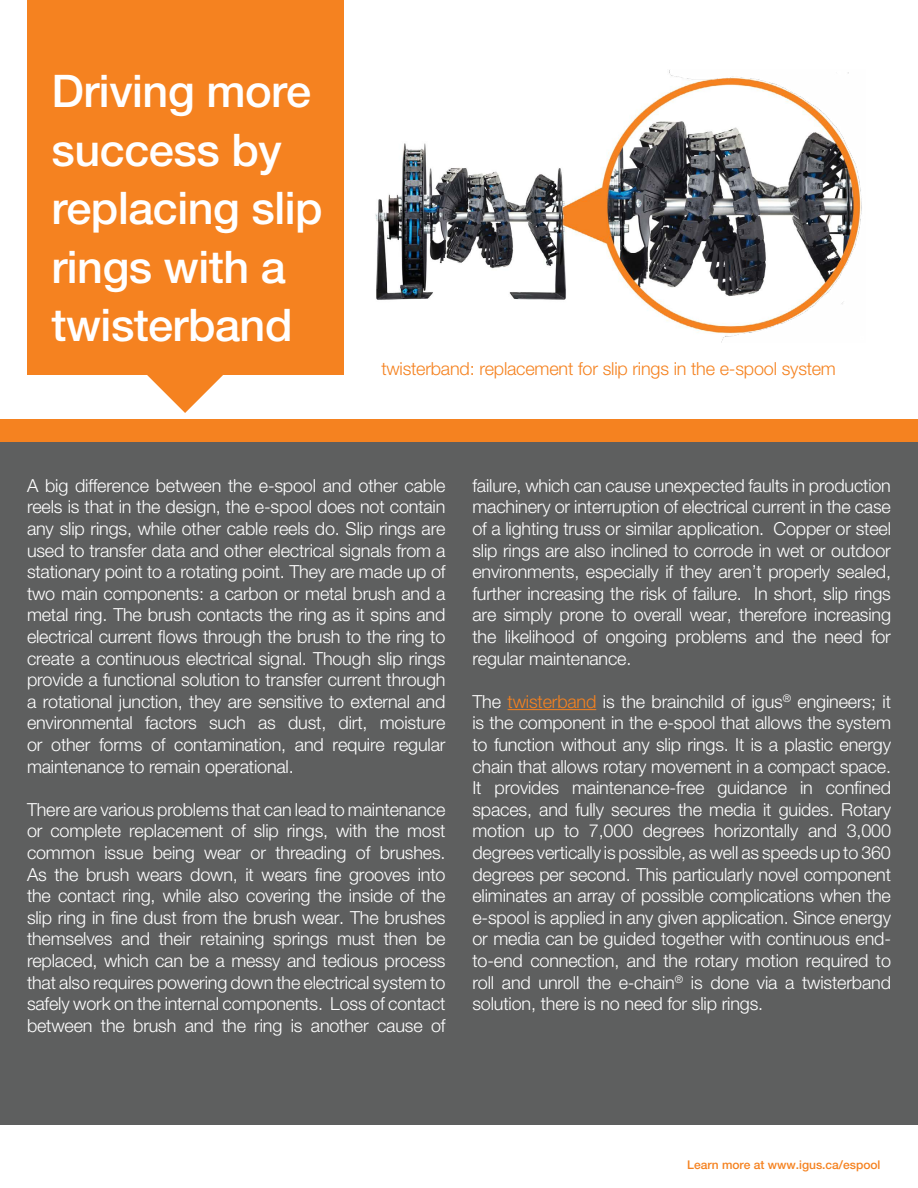
<style>
.page{position:relative;width:918px;height:1188px;background:#fff}
.page>*{position:absolute;margin:0;border:0;box-sizing:border-box;transform-origin:0 0}
.t1{font:500 45px/58.5px "Helvetica Neue LTW1 G";letter-spacing:-.01em;color:#fff}
.t2{font:300 18px/21.6px "Helvetica Neue LTW1 G";letter-spacing:-.01em;color:#fff;text-align:justify}
.t3{font:300 18px "Helvetica Neue LTW1 G";letter-spacing:-.01em;color:#f58220}
.t4{font:500 12px "Helvetica Neue LTW1 G";color:#f58220}
.s1{color:#f58220}
</style>
<div class="page">
<div style="left:0;top:419px;width:918px;height:769px;background:#f58220"></div>
<div style="left:0;top:443px;width:918px;height:745px;background:#5e5f5f"></div>
<div style="left:0;top:1126px;width:918px;height:62px;background:#fff"></div>
<div style="left:27px;top:0;width:316px;height:375px;background:#f58220"></div>
<img style="left:375px;top:70px;width:487px;height:273px">
<hr style="left:508px;top:709px;width:88px;height:1px;background:#f58220">
<svg style="left:147px;top:375px;width:76px;height:38px"></svg>
<h1 class="t1" style="left:52px;top:62px;width:273px">Driving more success by replacing slip rings with a twisterband</h1>
<p class="t3" style="left:381px;top:357px;width:456px">twisterband: replacement for slip rings in the e-spool system</p>
<p class="t2" style="left:27px;top:475px;width:420px">A big difference between the e-spool and other cable reels is that in the design, the e-spool does not contain any slip rings, while other cable reels do. Slip rings are used to transfer data and other electrical signals from a stationary point to a rotating point. They are made up of two main components: a carbon or metal brush and a metal ring. The brush contacts the ring as it spins and electrical current flows through the brush to the ring to create a continuous electrical signal. Though slip rings provide a functional solution to transfer current through a rotational junction, they are sensitive to external and environmental factors such as dust, dirt, moisture or other forms of contamination, and require regular maintenance to remain operational.</p>
<p class="t2" style="left:27px;top:799px;width:420px">There are various problems that can lead to maintenance or complete replacement of slip rings, with the most common issue being wear or threading of brushes.<br>As the brush wears down, it wears fine grooves into the contact ring, while also covering the inside of the slip ring in fine dust from the brush wear. The brushes themselves and their retaining springs must then be replaced, which can be a messy and tedious process that also requires powering down the electrical system to safely work on the internal components. Loss of contact between the brush and the ring is another cause of</p>
<p class="t2" style="left:472px;top:475px;width:420px">failure, which can cause unexpected faults in production machinery or interruption of electrical current in the case of a lighting truss or similar application. Copper or steel slip rings are also inclined to corrode in wet or outdoor environments, especially if they aren’t properly sealed, further increasing the risk of failure. In short, slip rings are simply prone to overall wear, therefore increasing the likelihood of ongoing problems and the need for regular maintenance.</p>
<p class="t2" style="left:472px;top:691px;width:420px">The <span class="s1">twisterband</span> is the brainchild of igus<sup>®</sup> engineers; it is the component in the e-spool that allows the system to function without any slip rings. It is a plastic energy chain that allows rotary movement in a compact space.<br>It provides maintenance-free guidance in confined spaces, and fully secures the media it guides. Rotary motion up to 7,000 degrees horizontally and 3,000 degrees vertically is possible, as well as speeds up to 360 degrees per second. This particularly novel component eliminates an array of possible complications when the e-spool is applied in any given application. Since energy or media can be guided together with continuous end&shy;to-end connection, and the rotary motion required to roll and unroll the e-chain<sup>®</sup> is done via a twisterband solution, there is no need for slip rings.</p>
<p class="t4" style="left:687px;top:1157px;width:195px">Learn more at www.igus.ca/espool</p>
</div>
